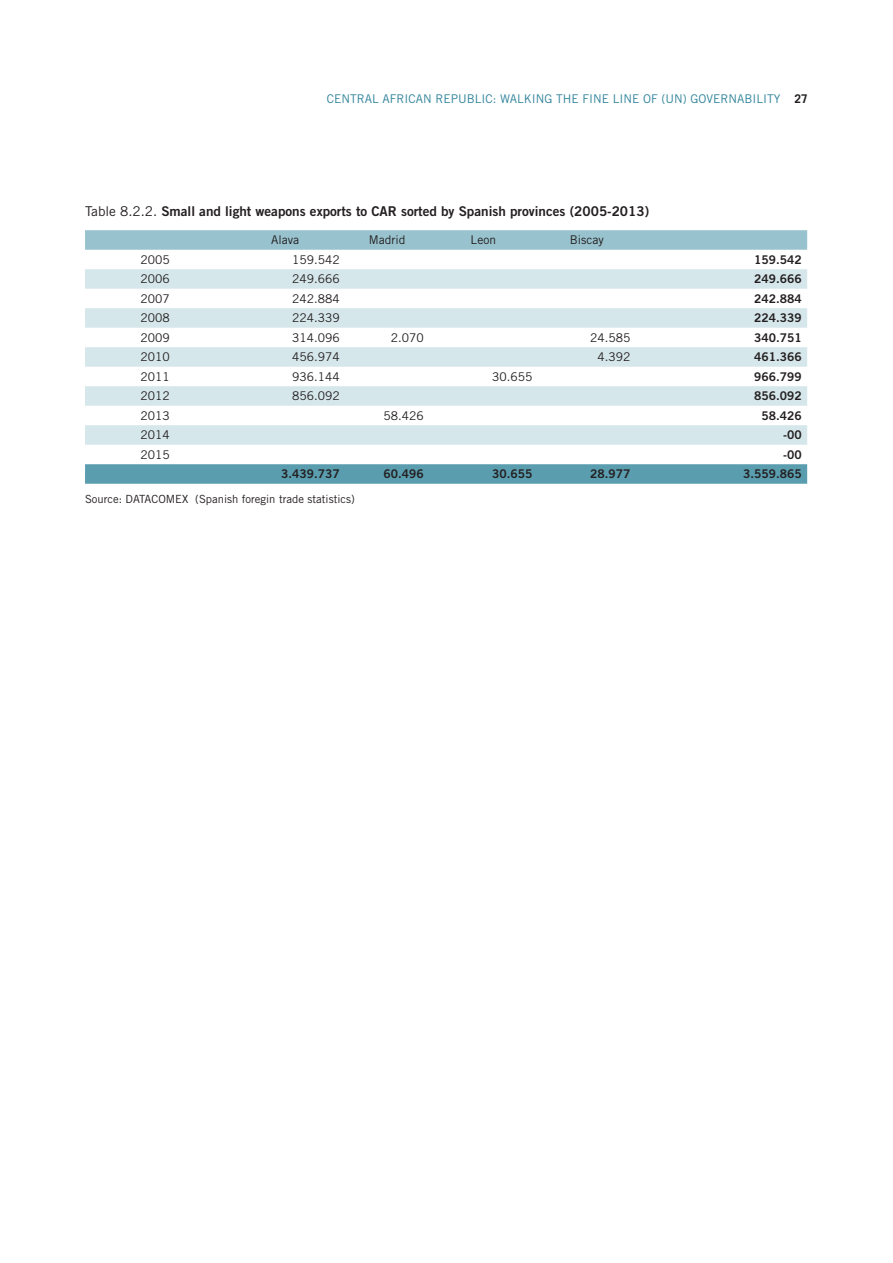
<style>
.page{position:relative;width:893px;height:1263px;background:#fff}
.page>*{position:absolute;margin:0;border:0;box-sizing:border-box;transform-origin:0 0}
.t1{font:13.5px "Trade Gothic LT Std Bd 2";color:#231f20}
.t2{font:12px "Trade Gothic LT Std";color:#231f20}
.t3{font:12px "Trade Gothic LT Std Bd 2";color:#231f20}
.t4{font:12px "Trade Gothic LT Std";color:#31849b}
.t5{font:11.25px "Trade Gothic LT Std";color:#231f20}
.s1{font-weight:700;color:#231f20}
.s2{font-family:"Trade Gothic LT Std"}
</style>
<div class="page">
<svg style="left:85px;top:230px;width:722px;height:20px"></svg>
<svg style="left:85px;top:269px;width:722px;height:176px;fill:#d6e7eb"></svg>
<svg style="left:85px;top:464px;width:722px;height:20px"></svg>
<p class="t4" style="left:327px;top:91px;width:482px">CENTRAL AFRICAN REPUBLIC: WALKING THE FINE LINE OF (UN) GOVERNABILITY <span class="s1">27</span></p>
<p class="t1" style="left:85px;top:203px;width:566px"><span class="s2">Table 8.2.2.</span> Small and light weapons exports to CAR sorted by Spanish provinces (2005-2013)</p>
<p class="t2" style="left:271px;top:233px;width:29px">Alava</p>
<p class="t2" style="left:369px;top:233px;width:38px">Madrid</p>
<p class="t2" style="left:471px;top:233px;width:27px">Leon</p>
<p class="t2" style="left:570px;top:233px;width:35px">Biscay</p>
<p class="t2" style="left:140px;top:252px;width:31px">2005</p>
<p class="t2" style="left:292px;top:252px;width:49px">159.542</p>
<p class="t3" style="left:754px;top:252px;width:49px">159.542</p>
<p class="t2" style="left:140px;top:272px;width:31px">2006</p>
<p class="t2" style="left:292px;top:272px;width:49px">249.666</p>
<p class="t3" style="left:754px;top:272px;width:49px">249.666</p>
<p class="t2" style="left:140px;top:291px;width:31px">2007</p>
<p class="t2" style="left:292px;top:291px;width:49px">242.884</p>
<p class="t3" style="left:754px;top:291px;width:49px">242.884</p>
<p class="t2" style="left:140px;top:311px;width:31px">2008</p>
<p class="t2" style="left:292px;top:311px;width:49px">224.339</p>
<p class="t3" style="left:754px;top:311px;width:49px">224.339</p>
<p class="t2" style="left:140px;top:330px;width:31px">2009</p>
<p class="t2" style="left:292px;top:330px;width:49px">314.096</p>
<p class="t2" style="left:391px;top:330px;width:34px">2.070</p>
<p class="t2" style="left:590px;top:330px;width:42px">24.585</p>
<p class="t3" style="left:754px;top:330px;width:49px">340.751</p>
<p class="t2" style="left:140px;top:350px;width:31px">2010</p>
<p class="t2" style="left:292px;top:350px;width:49px">456.974</p>
<p class="t2" style="left:598px;top:350px;width:34px">4.392</p>
<p class="t3" style="left:754px;top:350px;width:49px">461.366</p>
<p class="t2" style="left:140px;top:369px;width:31px">2011</p>
<p class="t2" style="left:292px;top:369px;width:49px">936.144</p>
<p class="t2" style="left:492px;top:369px;width:42px">30.655</p>
<p class="t3" style="left:754px;top:369px;width:49px">966.799</p>
<p class="t2" style="left:140px;top:389px;width:31px">2012</p>
<p class="t2" style="left:292px;top:389px;width:49px">856.092</p>
<p class="t3" style="left:754px;top:389px;width:49px">856.092</p>
<p class="t2" style="left:140px;top:408px;width:31px">2013</p>
<p class="t2" style="left:383px;top:408px;width:42px">58.426</p>
<p class="t3" style="left:762px;top:408px;width:42px">58.426</p>
<p class="t2" style="left:140px;top:428px;width:31px">2014</p>
<p class="t3" style="left:783px;top:428px;width:20px">-00</p>
<p class="t2" style="left:140px;top:447px;width:31px">2015</p>
<p class="t3" style="left:783px;top:447px;width:20px">-00</p>
<p class="t3" style="left:281px;top:467px;width:60px">3.439.737</p>
<p class="t3" style="left:383px;top:467px;width:42px">60.496</p>
<p class="t3" style="left:492px;top:467px;width:42px">30.655</p>
<p class="t3" style="left:590px;top:467px;width:42px">28.977</p>
<p class="t3" style="left:743px;top:467px;width:60px">3.559.865</p>
<p class="t5" style="left:85px;top:492px;width:271px">Source: DATACOMEX (Spanish foregin trade statistics)</p>
</div>
